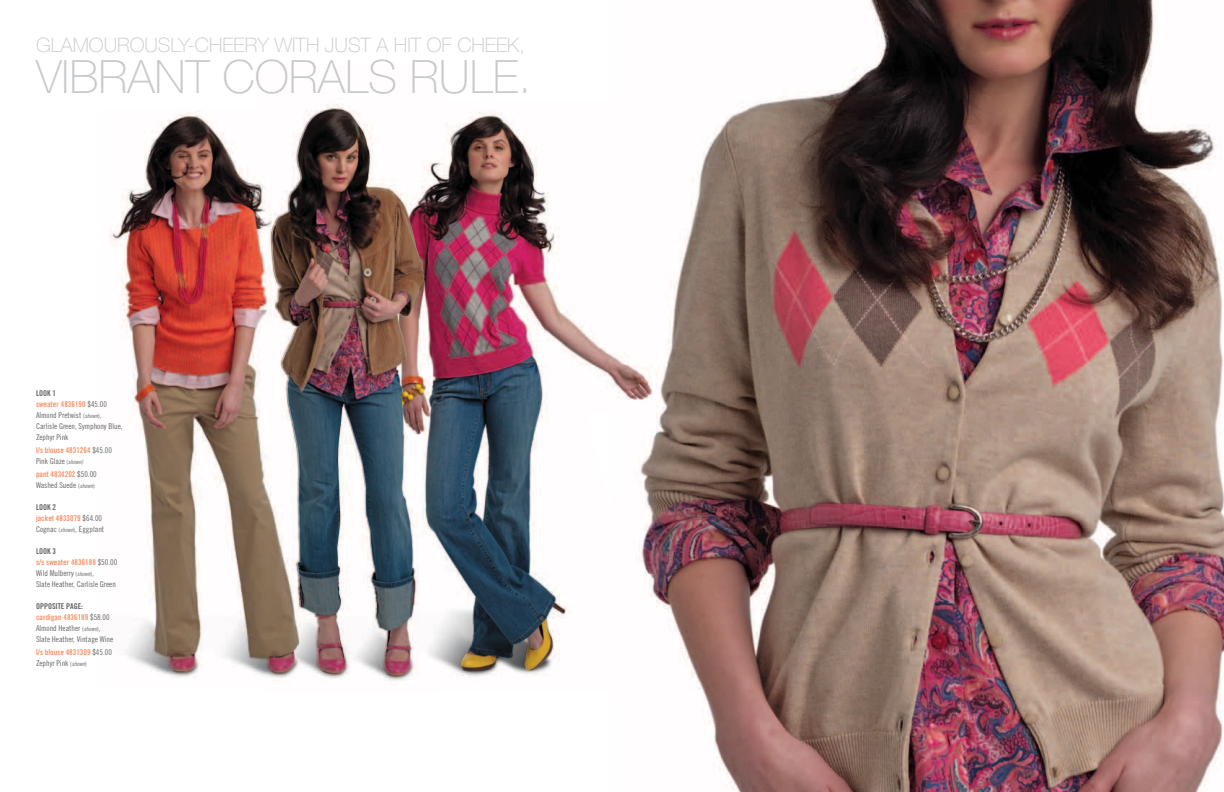
<style>
.page{position:relative;width:1224px;height:792px;background:#fff}
.page>*{position:absolute;margin:0;border:0;box-sizing:border-box;transform-origin:0 0}
.t1{font:100 46px "Helvetica Neue";color:#c7c9cb}
.t2{font:100 20px "Helvetica Neue";color:#c7c9cb}
.t3{font:8px/11px "Trade Gothic Cond Eighteen";color:#636466}
.t4{font:8px/11px "Trade Gothic Bold Cond Twenty";color:#f69269}
.s1{color:#636466}
.s2{font-family:"Trade Gothic Cond Eighteen";color:#636466}
.s3{font-size:6px}
.s4{font-family:"Trade Gothic Cond Eighteen Obl";font-size:6px}
.s5{font-family:"Trade Gothic Cond Eighteen Obl"}
</style>
<div class="page">
<img style="left:654px;top:0;width:570px;height:792px">
<img style="left:441px;top:111px;width:213px;height:565px">
<img style="left:109px;top:111px;width:150px;height:567px">
<img style="left:259px;top:99px;width:182px;height:586px">
<img style="left:272px;top:115px;width:43px;height:469px">
<h2 class="t2" style="left:36px;top:34px;width:491px">GLAMOUROUSLY-CHEERY WITH JUST A HIT OF CHEEK,</h2>
<h1 class="t1" style="left:36px;top:51px;width:497px">VIBRANT CORALS RULE.</h1>
<p class="t4" style="left:36px;top:388px;width:73px"><span class="s1">LOOK 1<br></span>sweater 4836190 <span class="s2">$45.00</span></p>
<p class="t3" style="left:36px;top:410px;width:88px">Almond Pretwist <span class="s3">(</span><span class="s4">shown</span><span class="s3">)</span><span class="s5">,<br></span>Carlisle Green, Symphony Blue,<br>Zephyr Pink</p>
<p class="t4" style="left:36px;top:445px;width:77px">l/s blouse 4831264 <span class="s2">$45.00</span></p>
<p class="t3" style="left:36px;top:456px;width:49px">Pink Glaze <span class="s3">(</span><span class="s4">shown)</span></p>
<p class="t4" style="left:36px;top:469px;width:62px">pant 4834202 <span class="s2">$50.00</span></p>
<p class="t3" style="left:36px;top:480px;width:60px">Washed Suede <span class="s3">(</span><span class="s4">shown</span><span class="s3">)</span></p>
<p class="t4" style="left:36px;top:502px;width:68px"><span class="s1">LOOK 2<br></span>jacket 4833079 <span class="s2">$64.00</span></p>
<p class="t3" style="left:36px;top:524px;width:70px">Cognac <span class="s3">(</span><span class="s4">shown</span><span class="s3">)</span><span class="s5">,</span> Eggplant</p>
<p class="t4" style="left:36px;top:546px;width:83px"><span class="s1">LOOK 3<br></span>s/s sweater 4836188 <span class="s2">$50.00</span></p>
<p class="t3" style="left:36px;top:568px;width:81px">Wild Mulberry <span class="s3">(</span><span class="s4">shown</span><span class="s3">)</span><span class="s5">,<br></span>Slate Heather, Carlisle Green</p>
<p class="t4" style="left:36px;top:601px;width:75px"><span class="s1">OPPOSITE PAGE: </span>cardigan 4836189 <span class="s2">$58.00</span></p>
<p class="t3" style="left:36px;top:623px;width:79px">Almond Heather <span class="s3">(</span><span class="s4">shown</span><span class="s3">)</span><span class="s5">,<br></span>Slate Heather, Vintage Wine</p>
<p class="t4" style="left:36px;top:647px;width:77px">l/s blouse 4831309 <span class="s2">$45.00</span></p>
<p class="t3" style="left:36px;top:658px;width:52px">Zephyr Pink <span class="s3">(</span><span class="s4">shown</span><span class="s3">)</span></p>
</div>
